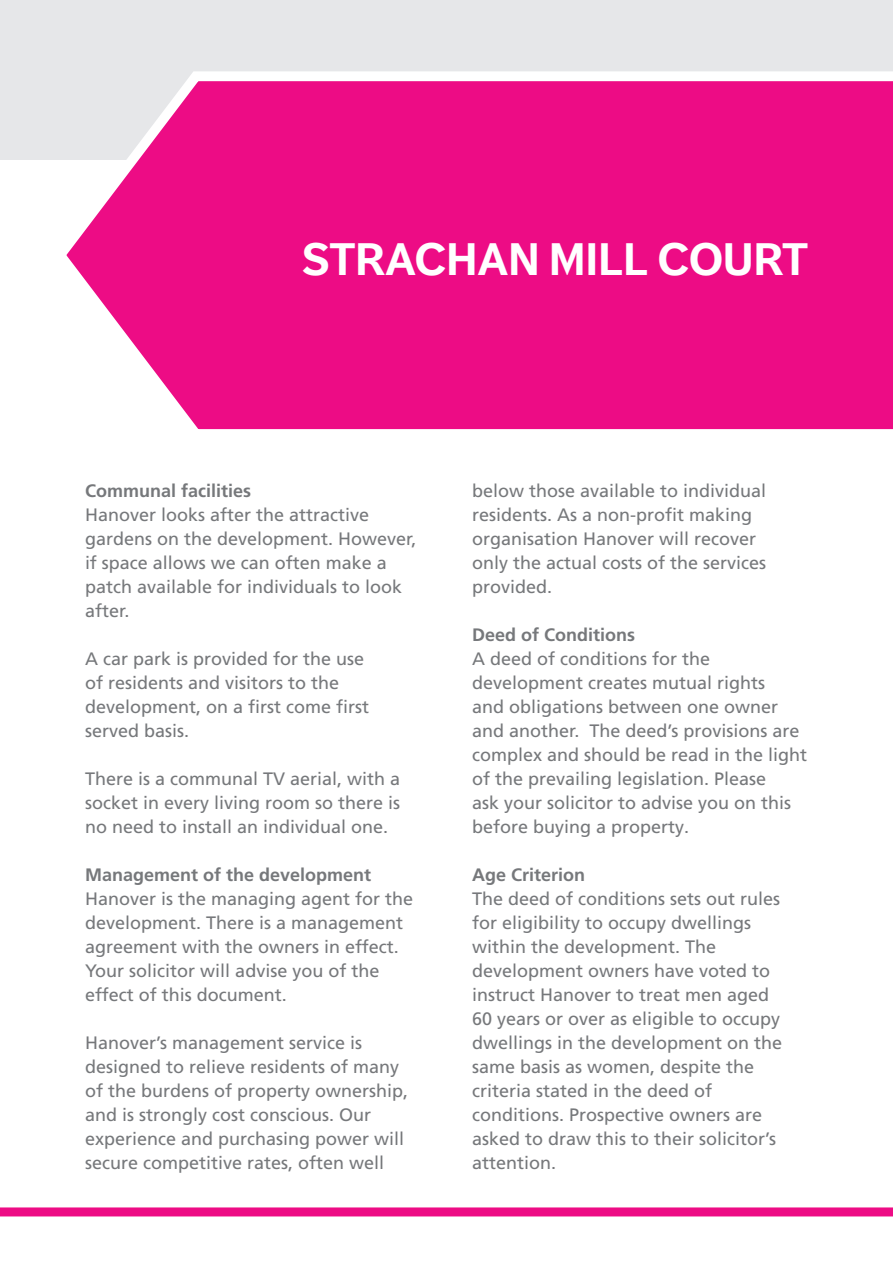
<style>
.page{position:relative;width:893px;height:1263px;background:#fff}
.page>*{position:absolute;margin:0;border:0;box-sizing:border-box;transform-origin:0 0}
.t1{font:700 45px "Dagny OT";color:#fff}
.t2{font:18px/24px "Frutiger LT Pro";color:#76787b}
.t3{font:700 18px "Frutiger LT Pro";color:#76787b}
</style>
<div class="page">
<div style="left:0;top:0;width:893px;height:160px;background:#e6e7e9"></div>
<div style="left:0;top:1207px;width:893px;height:9px;background:#ed0c85"></div>
<svg style="left:66px;top:71px;width:827px;height:359px"></svg>
<p class="t1" style="left:302px;top:232px;width:508px">STRACHAN MILL COURT</p>
<p class="t3" style="left:85px;top:480px;width:168px">Communal facilities</p>
<p class="t2" style="left:85px;top:502px;width:333px">Hanover looks after the attractive gardens on the development. However, if space allows we can often make a patch available for individuals to look after.</p>
<p class="t2" style="left:85px;top:646px;width:286px">A car park is provided for the use of residents and visitors to the development, on a first come first served basis.</p>
<p class="t2" style="left:85px;top:766px;width:317px;text-align:justify">There is a communal TV aerial, with a socket in every living room so there is no need to install an individual one.</p>
<p class="t3" style="left:85px;top:864px;width:288px">Management of the development</p>
<p class="t2" style="left:85px;top:886px;width:330px">Hanover is the managing agent for the development. There is a management agreement with the owners in effect.<br>Your solicitor will advise you of the effect of this document.</p>
<p class="t2" style="left:85px;top:1030px;width:325px">Hanover’s management service is designed to relieve residents of many of the burdens of property ownership, and is strongly cost conscious. Our experience and purchasing power will secure competitive rates, often well</p>
<p class="t2" style="left:472px;top:478px;width:296px">below those available to individual residents. As a non-profit making organisation Hanover will recover only the actual costs of the services provided.</p>
<p class="t3" style="left:472px;top:624px;width:165px">Deed of Conditions</p>
<p class="t2" style="left:472px;top:646px;width:337px">A deed of conditions for the development creates mutual rights<br>and obligations between one owner and another. The deed’s provisions are complex and should be read in the light of the prevailing legislation. Please<br>ask your solicitor to advise you on this before buying a property.</p>
<p class="t3" style="left:472px;top:864px;width:115px">Age Criterion</p>
<p class="t2" style="left:472px;top:886px;width:310px">The deed of conditions sets out rules for eligibility to occupy dwellings</p>
<p class="t2" style="left:472px;top:934px;width:246px">within the development. The</p>
<p class="t2" style="left:472px;top:958px;width:312px">development owners have voted to instruct Hanover to treat men aged 60 years or over as eligible to occupy dwellings in the development on the same basis as women, despite the</p>
<p class="t2" style="left:472px;top:1078px;width:242px">criteria stated in the deed of</p>
<p class="t2" style="left:472px;top:1102px;width:306px">conditions. Prospective owners are asked to draw this to their solicitor’s attention.</p>
</div>
